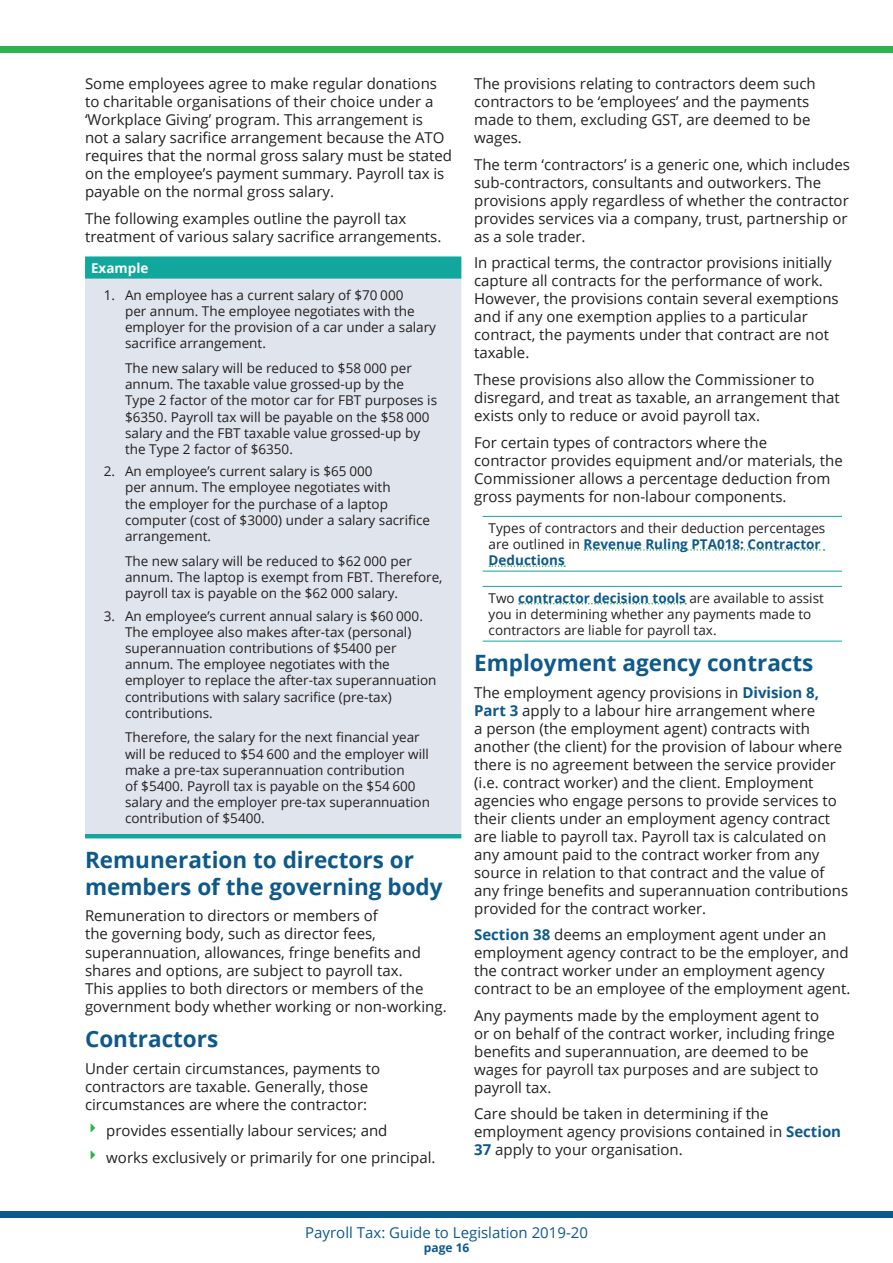
<style>
.page{position:relative;width:893px;height:1263px;background:#fff}
.page>*{position:absolute;margin:0;border:0;box-sizing:border-box;transform-origin:0 0}
.G2L_CONTENT_Header{font:700 22.5px/27px "Open Sans";color:#0e598c}
.G2L_CONTENT_Text{font:15px/18px "Open Sans";color:#231f20}
.t1{font:15px "Open Sans";color:#0e598c}
.G2L_TABLE_Bullet__no{font:13.5px/16.2px "Open Sans";color:#231f20}
.G2L_CONTENT_Note{font:13.5px/16.2px "Open Sans";color:#231f20}
.TABLE_Heading__l{font:700 13.5px "Open Sans";color:#fff}
.t2{font:700 12px "Open Sans";color:#0e598c}
.s1{font-weight:700;color:#0e598c}
</style>
<div class="page">
<div style="left:0;top:1211px;width:893px;height:6px;background:#0e598c"></div>
<div style="left:0;top:46px;width:893px;height:7px;background:#2cb34b"></div>
<svg style="left:85px;top:256px;width:376px;height:582px;background:#19a99f"></svg>
<div style="left:85px;top:279px;width:376px;height:555px;background:#e0e4ed"></div>
<hr style="left:483px;top:516px;width:359px;height:1px;background:#12a79d">
<hr style="left:483px;top:571px;width:359px;height:1px;background:#12a79d">
<svg style="left:584px;top:549px;width:240px;height:2px"></svg>
<svg style="left:489px;top:565px;width:76px;height:2px"></svg>
<hr style="left:483px;top:586px;width:359px;height:1px;background:#12a79d">
<hr style="left:483px;top:641px;width:359px;height:1px;background:#12a79d">
<svg style="left:519px;top:603px;width:167px;height:1px"></svg>
<p class="G2L_CONTENT_Text" style="left:85px;top:75px;width:369px">Some employees agree to make regular donations to charitable organisations of their choice under a ‘Workplace Giving’ program. This arrangement is<br>not a salary sacrifice arrangement because the ATO requires that the normal gross salary must be stated on the employee’s payment summary. Payroll tax is payable on the normal gross salary.</p>
<p class="G2L_CONTENT_Text" style="left:85px;top:209px;width:358px">The following examples outline the payroll tax treatment of various salary sacrifice arrangements.</p>
<p class="TABLE_Heading__l" style="left:91px;top:258px;width:59px">Example</p>
<p class="G2L_TABLE_Bullet__no" style="left:125px;top:286px;width:313px;text-indent:-21px">1. An employee has a current salary of $70 000<br>per annum. The employee negotiates with the employer for the provision of a car under a salary sacrifice arrangement.</p>
<p class="G2L_TABLE_Bullet__no" style="left:125px;top:360px;width:314px">The new salary will be reduced to $58 000 per annum. The taxable value grossed-up by the Type 2 factor of the motor car for FBT purposes is $6350. Payroll tax will be payable on the $58 000 salary and the FBT taxable value grossed-up by the Type 2 factor of $6350.</p>
<p class="G2L_TABLE_Bullet__no" style="left:125px;top:463px;width:307px;text-indent:-21px">2. An employee’s current salary is $65 000<br>per annum. The employee negotiates with<br>the employer for the purchase of a laptop computer (cost of $3000) under a salary sacrifice arrangement.</p>
<p class="G2L_TABLE_Bullet__no" style="left:125px;top:552px;width:319px">The new salary will be reduced to $62 000 per annum. The laptop is exempt from FBT. Therefore, payroll tax is payable on the $62 000 salary.</p>
<p class="G2L_TABLE_Bullet__no" style="left:125px;top:607px;width:313px;text-indent:-21px">3. An employee’s current annual salary is $60 000.<br>The employee also makes after-tax (personal) superannuation contributions of $5400 per annum. The employee negotiates with the employer to replace the after-tax superannuation contributions with salary sacrifice (pre-tax) contributions.</p>
<p class="G2L_TABLE_Bullet__no" style="left:125px;top:729px;width:306px">Therefore, the salary for the next financial year will be reduced to $54 600 and the employer will make a pre-tax superannuation contribution<br>of $5400. Payroll tax is payable on the $54 600 salary and the employer pre-tax superannuation contribution of $5400.</p>
<p class="G2L_CONTENT_Header" style="left:85px;top:846px;width:359px">Remuneration to directors or members of the governing body</p>
<p class="G2L_CONTENT_Text" style="left:85px;top:907px;width:363px">Remuneration to directors or members of<br>the governing body, such as director fees, superannuation, allowances, fringe benefits and shares and options, are subject to payroll tax.<br>This applies to both directors or members of the government body whether working or non-working.</p>
<p class="G2L_CONTENT_Header" style="left:85px;top:1025px;width:135px">Contractors</p>
<p class="G2L_CONTENT_Text" style="left:85px;top:1059px;width:296px">Under certain circumstances, payments to contractors are taxable. Generally, those circumstances are where the contractor:</p>
<p class="G2L_CONTENT_Text" style="left:106px;top:1121px;width:283px">provides essentially labour services; and</p>
<p class="G2L_CONTENT_Text" style="left:106px;top:1148px;width:331px">works exclusively or primarily for one principal.</p>
<p class="G2L_CONTENT_Text" style="left:474px;top:75px;width:343px">The provisions relating to contractors deem such contractors to be ‘employees’ and the payments made to them, excluding GST, are deemed to be wages.</p>
<p class="G2L_CONTENT_Text" style="left:474px;top:155px;width:377px">The term ‘contractors’ is a generic one, which includes sub-contractors, consultants and outworkers. The provisions apply regardless of whether the contractor provides services via a company, trust, partnership or as a sole trader.</p>
<p class="G2L_CONTENT_Text" style="left:474px;top:254px;width:366px">In practical terms, the contractor provisions initially capture all contracts for the performance of work.<br>However, the provisions contain several exemptions and if any one exemption applies to a particular contract, the payments under that contract are not taxable.</p>
<p class="G2L_CONTENT_Text" style="left:474px;top:370px;width:367px">These provisions also allow the Commissioner to disregard, and treat as taxable, an arrangement that exists only to reduce or avoid payroll tax.</p>
<p class="G2L_CONTENT_Text" style="left:474px;top:433px;width:370px">For certain types of contractors where the contractor provides equipment and/or materials, the Commissioner allows a percentage deduction from gross payments for non-labour components.</p>
<p class="G2L_CONTENT_Note" style="left:489px;top:519px;width:338px">Types of contractors and their deduction percentages are outlined in <span class="s1">Revenue Ruling PTA018: Contractor<br>Deductions</span></p>
<p class="G2L_CONTENT_Note" style="left:489px;top:589px;width:337px">Two <span class="s1">contractor decision tools</span> are available to assist you in determining whether any payments made to contractors are liable for payroll tax.</p>
<p class="G2L_CONTENT_Header" style="left:474px;top:649px;width:341px">Employment agency contracts</p>
<p class="G2L_CONTENT_Text" style="left:474px;top:683px;width:376px">The employment agency provisions in <span class="s1">Division 8, Part 3</span> apply to a labour hire arrangement where<br>a person (the employment agent) contracts with another (the client) for the provision of labour where there is no agreement between the service provider (i.e. contract worker) and the client. Employment agencies who engage persons to provide services to their clients under an employment agency contract are liable to payroll tax. Payroll tax is calculated on any amount paid to the contract worker from any source in relation to that contract and the value of any fringe benefits and superannuation contributions provided for the contract worker.</p>
<p class="G2L_CONTENT_Text" style="left:474px;top:925px;width:378px"><span class="s1">Section 38</span> deems an employment agent under an employment agency contract to be the employer, and the contract worker under an employment agency contract to be an employee of the employment agent.</p>
<p class="G2L_CONTENT_Text" style="left:474px;top:1006px;width:362px">Any payments made by the employment agent to or on behalf of the contract worker, including fringe benefits and superannuation, are deemed to be wages for payroll tax purposes and are subject to payroll tax.</p>
<p class="G2L_CONTENT_Text" style="left:474px;top:1104px;width:368px">Care should be taken in determining if the employment agency provisions contained in <span class="s1">Section<br>37</span> apply to your organisation.</p>
<p class="t1" style="left:305px;top:1222px;width:284px">Payroll Tax: Guide to Legislation 2019-20</p>
<p class="t2" style="left:424px;top:1239px;width:47px">page 16</p>
</div>
